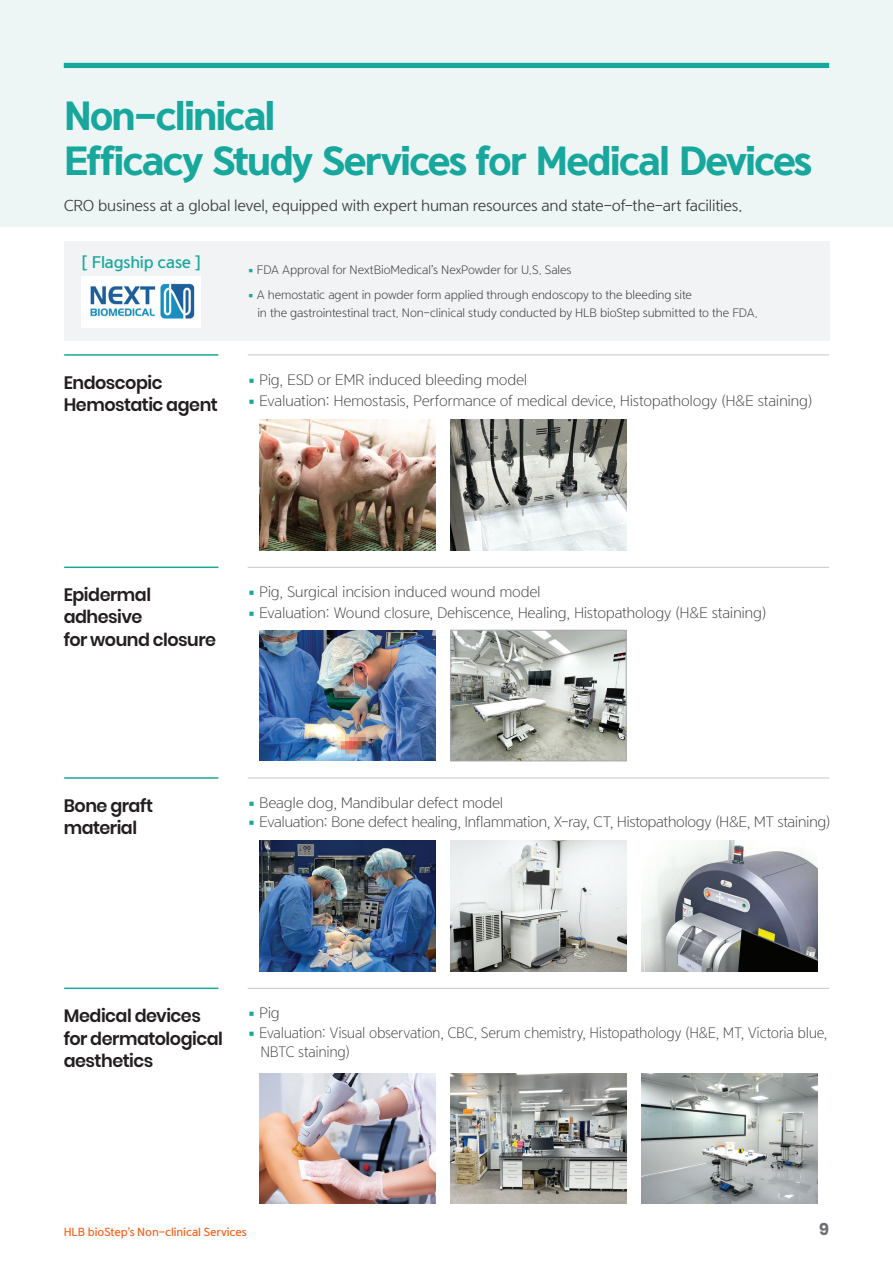
<style>
.page{position:relative;width:893px;height:1263px;background:#fff}
.page>*{position:absolute;margin:0;border:0;box-sizing:border-box;transform-origin:0 0}
.t1{font:36px/45px "Yoon Gothic Pro 795";letter-spacing:-.05em;color:#18a79d}
.t2{font:600 18px/22.5px "Poppins";letter-spacing:-.025em;color:#231f20}
.t3{font:700 16.5px "Poppins";color:#6c6d70}
.t4{font:15px "Yoon Gothic Pro 720";letter-spacing:-.02em;color:#3e3e3f}
.t5{font:15px/19.5px "Yoon Gothic Pro 720";letter-spacing:-.02em;color:#3e3e3f;scale:.94 1}
.t6{font:15px "Yoon Gothic Pro 740";letter-spacing:-.015em;color:#3e3e3f}
.t7{font:15px "Yoon Gothic Pro 775";letter-spacing:-.01em;color:#18a79d}
.t8{font:12px/18px "Yoon Gothic Pro 730";letter-spacing:-.01em;color:#3e3e3f}
.t9{font:10.5px "Yoon Gothic Pro 775";letter-spacing:-.01em;color:#f36421}
.s1{font-family:"Pretendard";color:#18a79d}
</style>
<div class="page">
<div style="left:0;top:0;width:893px;height:226px;background:#edf6f5"></div>
<div style="left:64px;top:242px;width:765px;height:99px;background:#f2f3f4"></div>
<div style="left:81px;top:276px;width:120px;height:51px;background:#fff"></div>
<img style="left:90px;top:283px;width:105px;height:36px">
<div style="left:64px;top:63px;width:765px;height:5px;background:#18a79d"></div>
<img style="left:260px;top:419px;width:175px;height:131px">
<img style="left:451px;top:419px;width:175px;height:131px">
<hr style="left:64px;top:354px;width:154px;height:2px;background:#18a79d">
<hr style="left:248px;top:354px;width:581px;height:1px;background:#c4c6c7">
<img style="left:260px;top:630px;width:175px;height:131px">
<img style="left:452px;top:632px;width:172px;height:127px">
<div style="left:450px;top:630px;width:176px;height:131px;border:1px solid #a8a9ad"></div>
<hr style="left:64px;top:566px;width:154px;height:2px;background:#18a79d">
<hr style="left:248px;top:567px;width:581px;height:1px;background:#c4c6c7">
<img style="left:260px;top:840px;width:175px;height:131px">
<img style="left:451px;top:840px;width:175px;height:131px">
<img style="left:642px;top:840px;width:175px;height:131px">
<hr style="left:64px;top:777px;width:154px;height:2px;background:#18a79d">
<hr style="left:248px;top:777px;width:581px;height:1px;background:#c4c6c7">
<img style="left:260px;top:1073px;width:175px;height:131px">
<img style="left:451px;top:1073px;width:175px;height:131px">
<img style="left:642px;top:1073px;width:175px;height:131px">
<hr style="left:64px;top:987px;width:154px;height:2px;background:#18a79d">
<hr style="left:248px;top:988px;width:581px;height:1px;background:#c4c6c7">
<h1 class="t1" style="left:64px;top:94px;width:750px">Non-clinical<br>Efficacy Study Services for Medical Devices</h1>
<p class="t6" style="left:64px;top:196px;width:680px">CRO business at a global level, equipped with expert human resources and state-of-the-art facilities.</p>
<p class="t7" style="left:82px;top:252px;width:121px">[ Flagship case ]</p>
<p class="t2" style="left:64px;top:371px;width:156px">Endoscopic<br>Hemostatic agent</p>
<p class="t8" style="left:248px;top:260px;width:325px"><span class="s1">▪</span> FDA Approval for NextBioMedical’s NexPowder for U.S. Sales</p>
<p class="t8" style="left:257px;top:286px;width:502px;text-indent:-10px"><span class="s1">▪</span> A hemostatic agent in powder form applied through endoscopy to the bleeding site<br>in the gastrointestinal tract. Non-clinical study conducted by HLB bioStep submitted to the FDA.</p>
<p class="t4" style="left:248px;top:370px;width:281px"><span class="s1">▪</span> Pig, ESD or EMR induced bleeding model</p>
<p class="t4" style="left:248px;top:391px;width:566px"><span class="s1">▪</span> Evaluation: Hemostasis, Performance of medical device, Histopathology (H&amp;E staining)</p>
<p class="t2" style="left:64px;top:583px;width:154px">Epidermal adhesive<br>for wound closure</p>
<p class="t4" style="left:248px;top:583px;width:295px"><span class="s1">▪</span> Pig, Surgical incision induced wound model</p>
<p class="t4" style="left:248px;top:604px;width:520px"><span class="s1">▪</span> Evaluation: Wound closure, Dehiscence, Healing, Histopathology (H&amp;E staining)</p>
<p class="t2" style="left:64px;top:794px;width:91px">Bone graft material</p>
<p class="t4" style="left:248px;top:793px;width:257px"><span class="s1">▪</span> Beagle dog, Mandibular defect model</p>
<p class="t4" style="left:248px;top:813px;width:584px"><span class="s1">▪</span> Evaluation: Bone defect healing, Inflammation, X-ray, CT, Histopathology (H&amp;E, MT staining)</p>
<p class="t2" style="left:64px;top:1004px;width:161px">Medical devices for dermatological aesthetics</p>
<p class="t4" style="left:248px;top:1004px;width:34px"><span class="s1">▪</span> Pig</p>
<p class="t5" style="left:261px;top:1022px;width:604px;text-indent:-13px"><span class="s1">▪</span> Evaluation: Visual observation, CBC, Serum chemistry, Histopathology (H&amp;E, MT, Victoria blue,<br>NBTC staining)</p>
<p class="t9" style="left:64px;top:1225px;width:185px">HLB bioStep’s Non-clinical Services</p>
<p class="t3" style="left:819px;top:1219px;width:11px">9</p>
</div>
